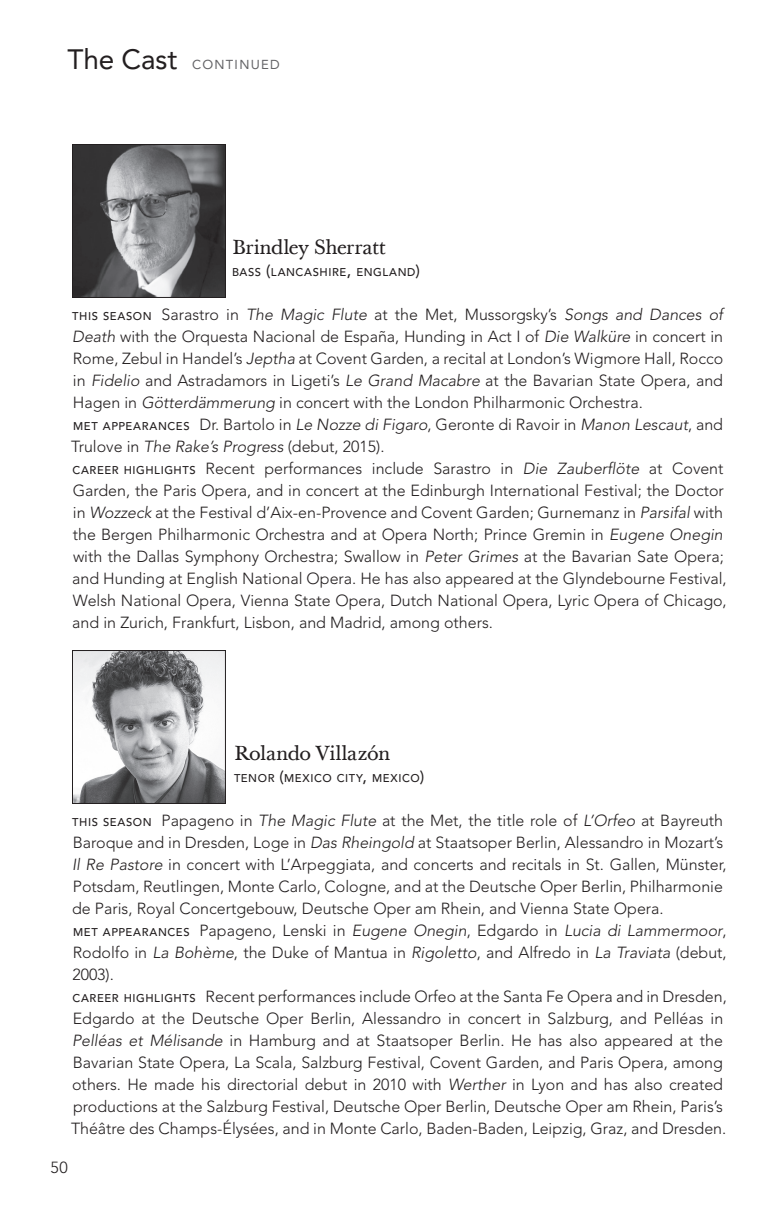
<style>
.page{position:relative;width:774px;height:1224px;background:#fff}
.page>*{position:absolute;margin:0;border:0;box-sizing:border-box;transform-origin:0 0}
.t1{font:20px "Baskerville Ten";letter-spacing:-.015em;color:#231f20}
.t2{font:300 16px/22px "Avenir LT Pro";color:#231f20}
.t3{font:13px "Avenir LT Pro";letter-spacing:.1em;color:#636366}
.t4{font:500 11.2px "Avenir LT Pro";letter-spacing:.05em;color:#231f20}
.s1{font-size:28px;color:#231f20}
.s2{font-size:16px}
.s3{font-weight:500;font-size:11.2px}
.s4{font-style:italic}
</style>
<div class="page">
<img style="left:74px;top:652px;width:150px;height:150px">
<div style="left:72px;top:650px;width:154px;height:154px;border:1px solid #231f20"></div>
<img style="left:74px;top:146px;width:150px;height:150px">
<div style="left:72px;top:144px;width:154px;height:154px;border:1px solid #231f20"></div>
<p class="t3" style="left:68px;top:57px;width:214px"><span class="s1">The Cast</span> CONTINUED</p>
<p class="t1" style="left:232px;top:235px;width:156px">Brindley Sherratt</p>
<p class="t4" style="left:232px;top:265px;width:190px">BASS <span class="s2">(</span>LANCASHIRE<span class="s2">,</span> ENGLAND<span class="s2">)</span></p>
<p class="t2" style="left:71px;top:304px;width:657px"><span class="s3">THIS SEASON</span> Sarastro in <span class="s4">The Magic Flute</span> at the Met, Mussorgsky’s <span class="s4">Songs and Dances of Death</span> with the Orquesta Nacional de España, Hunding in Act I of <span class="s4">Die Walküre</span> in concert in Rome, Zebul in Handel’s <span class="s4">Jeptha</span> at Covent Garden, a recital at London’s Wigmore Hall, Rocco in <span class="s4">Fidelio</span> and Astradamors in Ligeti’s <span class="s4">Le Grand Macabre</span> at the Bavarian State Opera, and Hagen in <span class="s4">Götterdämmerung</span> in concert with the London Philharmonic Orchestra.<br><span class="s3">MET APPEARANCES</span> Dr. Bartolo in <span class="s4">Le Nozze di Figaro</span>, Geronte di Ravoir in <span class="s4">Manon Lescaut</span>, and Trulove in <span class="s4">The Rake’s Progress</span> (debut, 2015).<br><span class="s3">CAREER HIGHLIGHTS</span> Recent performances include Sarastro in <span class="s4">Die Zauberflöte</span> at Covent Garden, the Paris Opera, and in concert at the Edinburgh International Festival; the Doctor in <span class="s4">Wozzeck</span> at the Festival d’Aix-en-Provence and Covent Garden; Gurnemanz in <span class="s4">Parsifal</span> with the Bergen Philharmonic Orchestra and at Opera North; Prince Gremin in <span class="s4">Eugene Onegin </span>with the Dallas Symphony Orchestra; Swallow in <span class="s4">Peter Grimes</span> at the Bavarian Sate Opera; and Hunding at English National Opera. He has also appeared at the Glyndebourne Festival, Welsh National Opera, Vienna State Opera, Dutch National Opera, Lyric Opera of Chicago, and in Zurich, Frankfurt, Lisbon, and Madrid, among others.</p>
<p class="t1" style="left:234px;top:741px;width:158px">Rolando Villazón</p>
<p class="t4" style="left:234px;top:771px;width:192px">TENOR <span class="s2">(</span>MEXICO CITY<span class="s2">,</span> MEXICO<span class="s2">)</span></p>
<p class="t2" style="left:71px;top:810px;width:657px"><span class="s3">THIS SEASON</span> Papageno in <span class="s4">The Magic Flute</span> at the Met, the title role of <span class="s4">L’Orfeo</span> at Bayreuth Baroque and in Dresden, Loge in <span class="s4">Das Rheingold</span> at Staatsoper Berlin, Alessandro in Mozart’s <span class="s4">Il Re Pastore</span> in concert with L’Arpeggiata, and concerts and recitals in St. Gallen, Münster, Potsdam, Reutlingen, Monte Carlo, Cologne, and at the Deutsche Oper Berlin, Philharmonie de Paris, Royal Concertgebouw, Deutsche Oper am Rhein, and Vienna State Opera.<br><span class="s3">MET APPEARANCES</span> Papageno, Lenski in <span class="s4">Eugene Onegin</span>, Edgardo in <span class="s4">Lucia di Lammermoor</span>, Rodolfo in <span class="s4">La Bohème</span>, the Duke of Mantua in <span class="s4">Rigoletto</span>, and Alfredo in <span class="s4">La Traviata</span> (debut, 2003).<br><span class="s3">CAREER HIGHLIGHTS</span> Recent performances include Orfeo at the Santa Fe Opera and in Dresden, Edgardo at the Deutsche Oper Berlin, Alessandro in concert in Salzburg, and Pelléas in <span class="s4">Pelléas et Mélisande</span> in Hamburg and at Staatsoper Berlin. He has also appeared at the Bavarian State Opera, La Scala, Salzburg Festival, Covent Garden, and Paris Opera, among others. He made his directorial debut in 2010 with <span class="s4">Werther</span> in Lyon and has also created productions at the Salzburg Festival, Deutsche Oper Berlin, Deutsche Oper am Rhein, Paris’s Théâtre des Champs-Élysées, and in Monte Carlo, Baden-Baden, Leipzig, Graz, and Dresden.</p>
<p class="t2" style="left:51px;top:1156px;width:19px">50</p>
</div>
